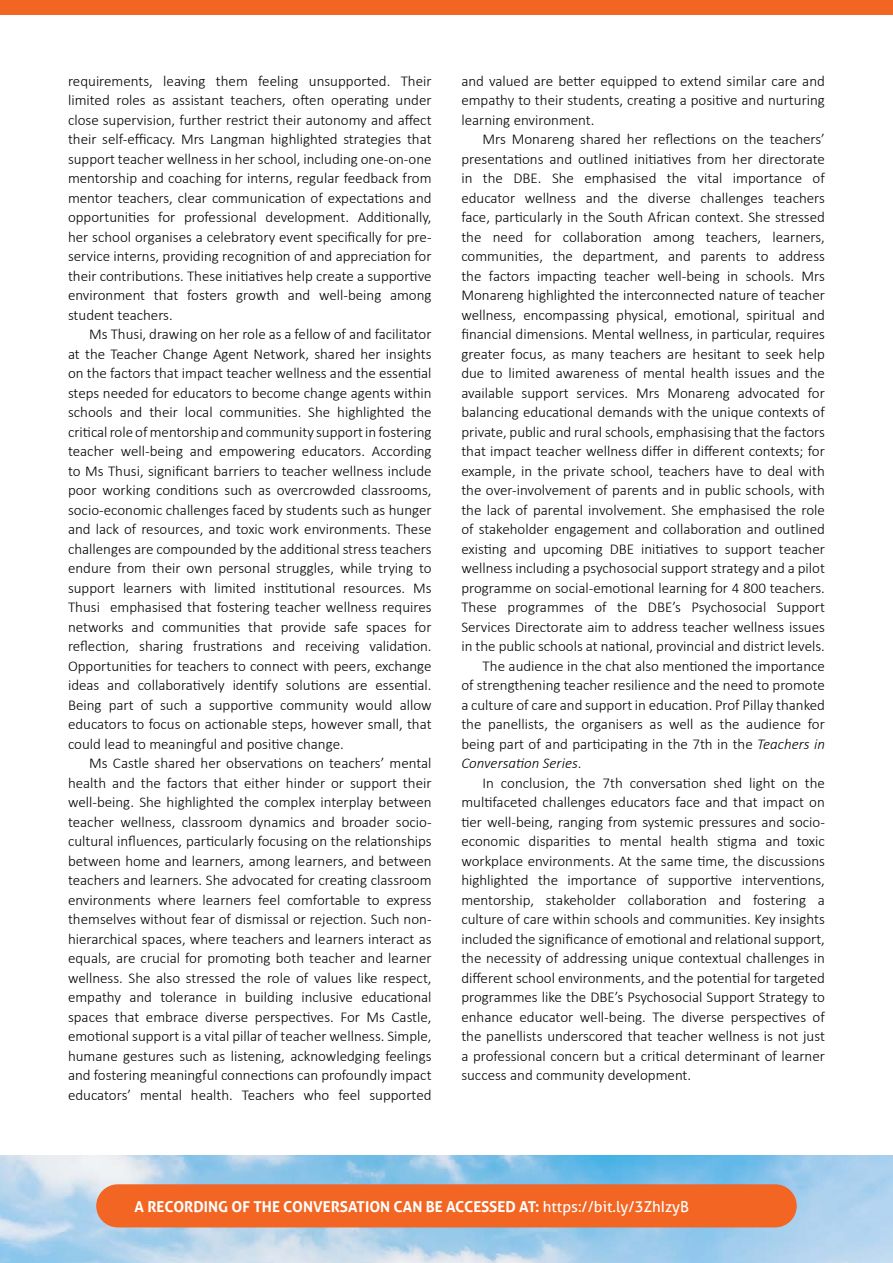
<style>
.page{position:relative;width:893px;height:1263px;background:#fff}
.page>*{position:absolute;margin:0;border:0;box-sizing:border-box;transform-origin:0 0}
.t1{font:300 15px/19.5px "Calibri";color:#000;text-align:justify}
.t2{font:700 15px "Aller";color:#fff}
.t3{font:italic 300 15px "Calibri";color:#000}
.s1{font-style:italic}
.s2{font-style:normal}
.s3{font-weight:400}
</style>
<div class="page">
<img style="left:0;top:1156px;width:893px;height:107px">
<div style="left:96px;top:1184px;width:701px;height:43px;background:#f26522;border-radius:22px"></div>
<div style="left:0;top:0;width:893px;height:14px;background:#f26522"></div>
<p class="t1" style="left:68px;top:71px;width:365px">requirements, leaving them feeling unsupported. Their limited roles as assistant teachers, often operating under close supervision, further restrict their autonomy and affect their self-efficacy. Mrs Langman highlighted strategies that support teacher wellness in her school, including one-on-one mentorship and coaching for interns, regular feedback from mentor teachers, clear communication of expectations and opportunities for professional development. Additionally, her school organises a celebratory event specifically for pre&shy;service interns, providing recognition of and appreciation for their contributions. These initiatives help create a supportive environment that fosters growth and well-being among student teachers.</p>
<p class="t1" style="left:68px;top:324px;width:365px;text-indent:21px">Ms Thusi, drawing on her role as a fellow of and facilitator at the Teacher Change Agent Network, shared her insights on the factors that impact teacher wellness and the essential steps needed for educators to become change agents within schools and their local communities. She highlighted the critical role of mentorship and community support in fostering teacher well-being and empowering educators. According to Ms Thusi, significant barriers to teacher wellness include poor working conditions such as overcrowded classrooms, socio-economic challenges faced by students such as hunger and lack of resources, and toxic work environments. These challenges are compounded by the additional stress teachers endure from their own personal struggles, while trying to support learners with limited institutional resources. Ms Thusi emphasised that fostering teacher wellness requires networks and communities that provide safe spaces for reflection, sharing frustrations and receiving validation.<br>Opportunities for teachers to connect with peers, exchange ideas and collaboratively identify solutions are essential.<br>Being part of such a supportive community would allow educators to focus on actionable steps, however small, that could lead to meaningful and positive change.</p>
<p class="t1" style="left:68px;top:753px;width:365px;text-indent:21px">Ms Castle shared her observations on teachers’ mental health and the factors that either hinder or support their well-being. She highlighted the complex interplay between teacher wellness, classroom dynamics and broader socio&shy;cultural influences, particularly focusing on the relationships between home and learners, among learners, and between teachers and learners. She advocated for creating classroom environments where learners feel comfortable to express themselves without fear of dismissal or rejection. Such non&shy;hierarchical spaces, where teachers and learners interact as equals, are crucial for promoting both teacher and learner wellness. She also stressed the role of values like respect, empathy and tolerance in building inclusive educational spaces that embrace diverse perspectives. For Ms Castle, emotional support is a vital pillar of teacher wellness. Simple, humane gestures such as listening, acknowledging feelings and fostering meaningful connections can profoundly impact educators’ mental health. Teachers who feel supported</p>
<p class="t1" style="left:461px;top:71px;width:365px">and valued are better equipped to extend similar care and empathy to their students, creating a positive and nurturing learning environment.</p>
<p class="t1" style="left:483px;top:129px;width:344px">Mrs Monareng shared her reflections on the teachers’</p>
<p class="t1" style="left:461px;top:149px;width:365px">presentations and outlined initiatives from her directorate</p>
<p class="t1" style="left:461px;top:168px;width:365px">in the DBE. She emphasised the vital importance of</p>
<p class="t1" style="left:461px;top:188px;width:365px">educator wellness and the diverse challenges teachers</p>
<p class="t1" style="left:461px;top:207px;width:365px">face, particularly in the South African context. She stressed</p>
<p class="t1" style="left:461px;top:227px;width:365px">the need for collaboration among teachers, learners,</p>
<p class="t1" style="left:461px;top:246px;width:365px">communities, the department, and parents to address</p>
<p class="t1" style="left:461px;top:266px;width:365px">the factors impacting teacher well-being in schools. Mrs</p>
<p class="t1" style="left:461px;top:285px;width:365px">Monareng highlighted the interconnected nature of teacher</p>
<p class="t1" style="left:461px;top:305px;width:365px">wellness, encompassing physical, emotional, spiritual and</p>
<p class="t1" style="left:461px;top:324px;width:365px">financial dimensions. Mental wellness, in particular, requires</p>
<p class="t1" style="left:461px;top:344px;width:365px">greater focus, as many teachers are hesitant to seek help</p>
<p class="t1" style="left:461px;top:363px;width:365px">due to limited awareness of mental health issues and the</p>
<p class="t1" style="left:461px;top:383px;width:365px">available support services. Mrs Monareng advocated for</p>
<p class="t1" style="left:461px;top:402px;width:365px">balancing educational demands with the unique contexts of</p>
<p class="t1" style="left:461px;top:422px;width:365px">private, public and rural schools, emphasising that the factors</p>
<p class="t1" style="left:461px;top:441px;width:365px">that impact teacher wellness differ in different contexts; for</p>
<p class="t1" style="left:461px;top:461px;width:365px">example, in the private school, teachers have to deal with</p>
<p class="t1" style="left:461px;top:480px;width:365px">the over-involvement of parents and in public schools, with</p>
<p class="t1" style="left:461px;top:500px;width:365px">the lack of parental involvement. She emphasised the role</p>
<p class="t1" style="left:461px;top:519px;width:365px">of stakeholder engagement and collaboration and outlined</p>
<p class="t1" style="left:461px;top:539px;width:365px">existing and upcoming DBE initiatives to support teacher</p>
<p class="t1" style="left:461px;top:558px;width:365px">wellness including a psychosocial support strategy and a pilot</p>
<p class="t1" style="left:461px;top:578px;width:365px">programme on social-emotional learning for 4 800 teachers.</p>
<p class="t1" style="left:461px;top:597px;width:365px">These programmes of the DBE’s Psychosocial Support</p>
<p class="t1" style="left:461px;top:617px;width:365px">Services Directorate aim to address teacher wellness issues</p>
<p class="t1" style="left:461px;top:636px;width:365px">in the public schools at national, provincial and district levels.</p>
<p class="t1" style="left:483px;top:656px;width:344px">The audience in the chat also mentioned the importance</p>
<p class="t1" style="left:461px;top:675px;width:365px">of strengthening teacher resilience and the need to promote</p>
<p class="t1" style="left:461px;top:695px;width:365px">a culture of care and support in education. Prof Pillay thanked</p>
<p class="t1" style="left:461px;top:714px;width:365px">the panellists, the organisers as well as the audience for</p>
<p class="t1" style="left:461px;top:734px;width:365px">being part of and participating in the 7th in the <span class="s1">Teachers in</span></p>
<p class="t3" style="left:461px;top:754px;width:122px">Conversation Series<span class="s2">.</span></p>
<p class="t1" style="left:483px;top:773px;width:344px">In conclusion, the 7th conversation shed light on the</p>
<p class="t1" style="left:461px;top:792px;width:365px">multifaceted challenges educators face and that impact on</p>
<p class="t1" style="left:461px;top:812px;width:365px">tier well-being, ranging from systemic pressures and socio-</p>
<p class="t1" style="left:461px;top:831px;width:365px">economic disparities to mental health stigma and toxic</p>
<p class="t1" style="left:461px;top:851px;width:365px">workplace environments. At the same time, the discussions</p>
<p class="t1" style="left:461px;top:870px;width:365px">highlighted the importance of supportive interventions,</p>
<p class="t1" style="left:461px;top:890px;width:365px">mentorship, stakeholder collaboration and fostering a</p>
<p class="t1" style="left:461px;top:909px;width:365px">culture of care within schools and communities. Key insights</p>
<p class="t1" style="left:461px;top:929px;width:365px">included the significance of emotional and relational support,</p>
<p class="t1" style="left:461px;top:948px;width:365px">the necessity of addressing unique contextual challenges in</p>
<p class="t1" style="left:461px;top:968px;width:365px">different school environments, and the potential for targeted</p>
<p class="t1" style="left:461px;top:987px;width:365px">programmes like the DBE’s Psychosocial Support Strategy to</p>
<p class="t1" style="left:461px;top:1007px;width:365px">enhance educator well-being. The diverse perspectives of</p>
<p class="t1" style="left:461px;top:1026px;width:365px">the panellists underscored that teacher wellness is not just</p>
<p class="t1" style="left:461px;top:1046px;width:365px">a professional concern but a critical determinant of learner</p>
<p class="t1" style="left:461px;top:1065px;width:231px">success and community development.</p>
<p class="t2" style="left:135px;top:1197px;width:556px">A RECORDING OF THE CONVERSATION CAN BE ACCESSED AT: <span class="s3">https://bit.ly/3ZhIzyB</span></p>
</div>
